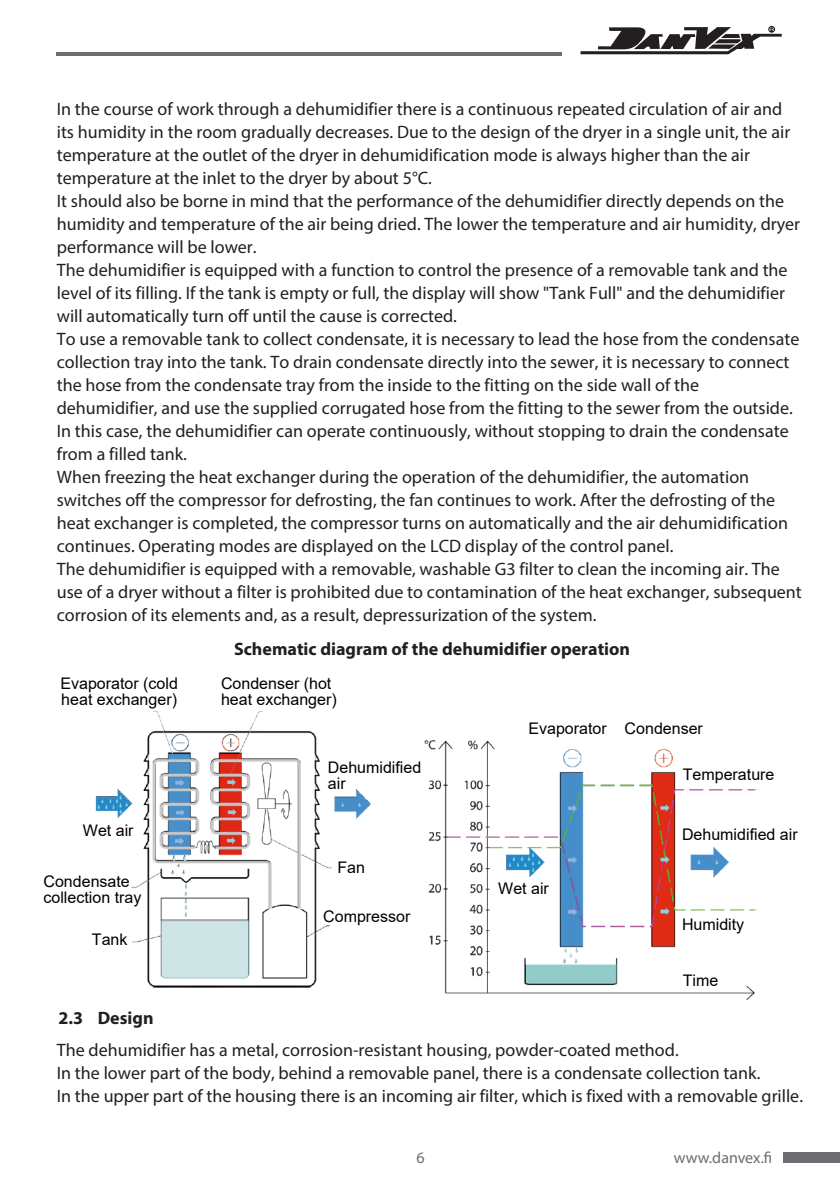
<style>
.page{position:relative;width:840px;height:1191px;background:#fff}
.page>*{position:absolute;margin:0;border:0;box-sizing:border-box;transform-origin:0 0}
.otstup2{font:18px/23px "Myriad Pro";color:#231f20}
.otstup2-2{font:700 18px "Myriad Pro";color:#231f20}
.t1{font:16px/16px "Arial";color:#000}
.t2{font:16px "Myriad Pro";color:#6c6d70}
</style>
<div class="page">
<svg style="left:580px;top:26px;width:201px;height:28px"></svg>
<hr style="left:57px;top:52px;width:504px;height:3px;background:#6c6d70">
<div style="left:782px;top:1151px;width:57px;height:11px;background:#6c6d70"></div>
<img style="left:95px;top:711px;width:662px;height:289px">
<p class="otstup2" style="left:57px;top:97px;width:746px">In the course of work through a dehumidifier there is a continuous repeated circulation of air and its humidity in the room gradually decreases. Due to the design of the dryer in a single unit, the air temperature at the outlet of the dryer in dehumidification mode is always higher than the air temperature at the inlet to the dryer by about 5°C.<br>It should also be borne in mind that the performance of the dehumidifier directly depends on the humidity and temperature of the air being dried. The lower the temperature and air humidity, dryer performance will be lower.<br>The dehumidifier is equipped with a function to control the presence of a removable tank and the level of its filling. If the tank is empty or full, the display will show "Tank Full" and the dehumidifier will automatically turn off until the cause is corrected.<br>To use a removable tank to collect condensate, it is necessary to lead the hose from the condensate collection tray into the tank. To drain condensate directly into the sewer, it is necessary to connect the hose from the condensate tray from the inside to the fitting on the side wall of the dehumidifier, and use the supplied corrugated hose from the fitting to the sewer from the outside.<br>In this case, the dehumidifier can operate continuously, without stopping to drain the condensate from a filled tank.<br>When freezing the heat exchanger during the operation of the dehumidifier, the automation switches off the compressor for defrosting, the fan continues to work. After the defrosting of the heat exchanger is completed, the compressor turns on automatically and the air dehumidification continues. Operating modes are displayed on the LCD display of the control panel.<br>The dehumidifier is equipped with a removable, washable G3 filter to clean the incoming air. The use of a dryer without a filter is prohibited due to contamination of the heat exchanger, subsequent corrosion of its elements and, as a result, depressurization of the system.</p>
<p class="otstup2-2" style="left:234px;top:637px;width:397px">Schematic diagram of the dehumidifier operation</p>
<p class="t1" style="left:60px;top:675px;width:119px">Evaporator (cold heat exchanger)</p>
<p class="t1" style="left:221px;top:675px;width:117px">Condenser (hot heat exchanger)</p>
<p class="t1" style="left:83px;top:822px;width:52px">Wet air</p>
<p class="t1" style="left:43px;top:873px;width:99px">Condensate collection tray</p>
<p class="t1" style="left:92px;top:931px;width:37px">Tank</p>
<p class="t1" style="left:328px;top:759px;width:95px">Dehumidified air</p>
<p class="t1" style="left:337px;top:859px;width:29px">Fan</p>
<p class="t1" style="left:323px;top:908px;width:89px">Compressor</p>
<p class="t1" style="left:528px;top:720px;width:176px">Evaporator Condenser</p>
<p class="t1" style="left:682px;top:766px;width:93px">Temperature</p>
<p class="t1" style="left:498px;top:880px;width:52px">Wet air</p>
<p class="t1" style="left:681px;top:826px;width:117px">Dehumidified air</p>
<p class="t1" style="left:681px;top:916px;width:64px">Humidity</p>
<p class="t1" style="left:682px;top:972px;width:37px">Time</p>
<p class="otstup2-2" style="left:58px;top:1006px;width:97px">2.3 Design</p>
<p class="otstup2" style="left:57px;top:1038px;width:747px">The dehumidifier has a metal, corrosion-resistant housing, powder-coated method.<br>In the lower part of the body, behind a removable panel, there is a condensate collection tank.<br>In the upper part of the housing there is an incoming air filter, which is fixed with a removable grille.</p>
<p class="t2" style="left:416px;top:1147px;width:10px">6</p>
<p class="t2" style="left:673px;top:1147px;width:100px">www.danvex.fi</p>
</div>
